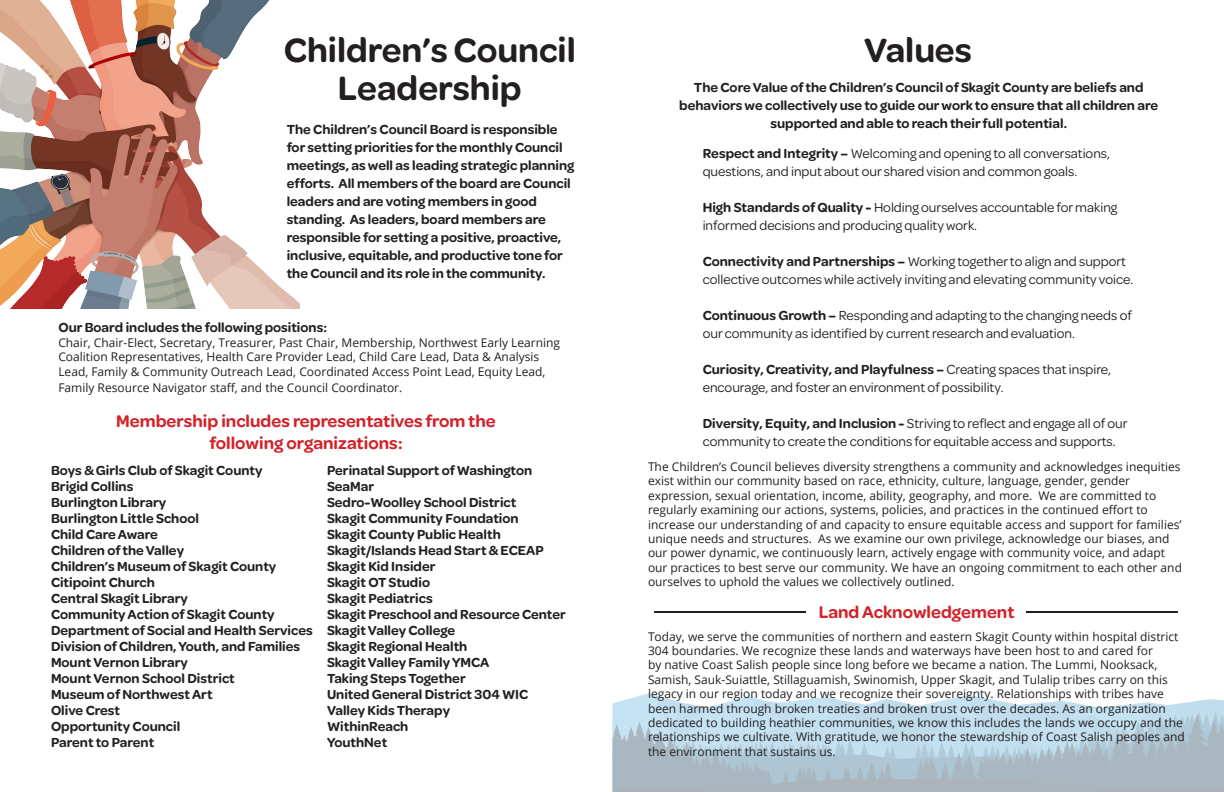
<style>
.page{position:relative;width:1224px;height:792px;background:#fff}
.page>*{position:absolute;margin:0;border:0;box-sizing:border-box;transform-origin:0 0}
.Omnes_large__page_bottom{font:600 36px/38px "Omnes";color:#231f20;text-align:center}
.Unbulleted_bold{font:600 18px/21.6px "Omnes";color:#d1232a;text-align:center}
.We_will{font:600 14px/18px "Omnes";color:#231f20}
.We_will-2{font:14px/18px "Omnes";color:#231f20}
.Plain_text_14pt{font:12px/14.4px "Open Sans";color:#231f20}
.s1{font-weight:600}
</style>
<div class="page">
<svg style="left:613px;top:693px;width:611px;height:99px"></svg>
<img style="left:0;top:0;width:299px;height:309px">
<hr style="left:1026px;top:611px;width:152px;height:2px;background:#231f20">
<hr style="left:654px;top:611px;width:152px;height:2px;background:#231f20">
<p class="Omnes_large__page_bottom" style="left:284px;top:29px;width:294px">Children’s Council<br>Leadership</p>
<p class="Omnes_large__page_bottom" style="left:864px;top:29px;width:109px">Values</p>
<p class="We_will" style="left:287px;top:119px;width:289px">The Children’s Council Board is responsible for setting priorities for the monthly Council meetings, as well as leading strategic planning efforts. All members of the board are Council leaders and are voting members in good standing. As leaders, board members are responsible for setting a positive, proactive, inclusive, equitable, and productive tone for the Council and its role in the community.</p>
<p class="We_will" style="left:679px;top:77px;width:480px;text-align:center">The Core Value of the Children’s Council of Skagit County are beliefs and behaviors we collectively use to guide our work to ensure that all children are supported and able to reach their full potential.</p>
<p class="We_will-2" style="left:703px;top:144px;width:409px"><span class="s1">Respect and Integrity –</span> Welcoming and opening to all conversations, questions, and input about our shared vision and common goals.</p>
<p class="We_will-2" style="left:703px;top:198px;width:416px"><span class="s1">High Standards of Quality -</span> Holding ourselves accountable for making informed decisions and producing quality work.</p>
<p class="We_will-2" style="left:703px;top:252px;width:432px"><span class="s1">Connectivity and Partnerships –</span> Working together to align and support collective outcomes while actively inviting and elevating community voice.</p>
<p class="We_will-2" style="left:703px;top:306px;width:431px"><span class="s1">Continuous Growth –</span> Responding and adapting to the changing needs of our community as identified by current research and evaluation.</p>
<p class="We_will-2" style="left:703px;top:360px;width:410px"><span class="s1">Curiosity, Creativity, and Playfulness –</span> Creating spaces that inspire, encourage, and foster an environment of possibility.</p>
<p class="We_will-2" style="left:703px;top:414px;width:426px"><span class="s1">Diversity, Equity, and Inclusion -</span> Striving to reflect and engage all of our community to create the conditions for equitable access and supports.</p>
<p class="Plain_text_14pt" style="left:648px;top:459px;width:536px">The Children’s Council believes diversity strengthens a community and acknowledges inequities exist within our community based on race, ethnicity, culture, language, gender, gender expression, sexual orientation, income, ability, geography, and more. We are committed to regularly examining our actions, systems, policies, and practices in the continued effort to increase our understanding of and capacity to ensure equitable access and support for families’ unique needs and structures. As we examine our own privilege, acknowledge our biases, and our power dynamic, we continuously learn, actively engage with community voice, and adapt our practices to best serve our community. We have an ongoing commitment to each other and ourselves to uphold the values we collectively outlined.</p>
<p class="Unbulleted_bold" style="left:819px;top:600px;width:197px">Land Acknowledgement</p>
<p class="Plain_text_14pt" style="left:648px;top:629px;width:538px">Today, we serve the communities of northern and eastern Skagit County within hospital district 304 boundaries. We recognize these lands and waterways have been host to and cared for<br>by native Coast Salish people since long before we became a nation. The Lummi, Nooksack, Samish, Sauk-Suiattle, Stillaguamish, Swinomish, Upper Skagit, and Tulalip tribes carry on this legacy in our region today and we recognize their sovereignty. Relationships with tribes have been harmed through broken treaties and broken trust over the decades. As an organization dedicated to building heathier communities, we know this includes the lands we occupy and the relationships we cultivate. With gratitude, we honor the stewardship of Coast Salish peoples and the environment that sustains us.</p>
<p class="We_will" style="left:58px;top:318px;width:270px">Our Board includes the following positions:</p>
<p class="Plain_text_14pt" style="left:58px;top:335px;width:503px">Chair, Chair-Elect, Secretary, Treasurer, Past Chair, Membership, Northwest Early Learning<br>Coalition Representatives, Health Care Provider Lead, Child Care Lead, Data &amp; Analysis<br>Lead, Family &amp; Community Outreach Lead, Coordinated Access Point Lead, Equity Lead,</p>
<p class="Plain_text_14pt" style="left:58px;top:381px;width:345px">Family Resource Navigator staff, and the Council Coordinator.</p>
<p class="Unbulleted_bold" style="left:116px;top:409px;width:381px">Membership includes representatives from the following organizations:</p>
<p class="We_will" style="left:51px;top:460px;width:213px">Boys &amp; Girls Club of Skagit County</p>
<p class="We_will" style="left:51px;top:476px;width:84px">Brigid Collins</p>
<p class="We_will" style="left:51px;top:492px;width:117px">Burlington Library</p>
<p class="We_will" style="left:51px;top:508px;width:150px">Burlington Little School</p>
<p class="We_will" style="left:51px;top:524px;width:108px">Child Care Aware</p>
<p class="We_will" style="left:51px;top:540px;width:135px">Children of the Valley</p>
<p class="We_will" style="left:51px;top:556px;width:227px">Children’s Museum of Skagit County</p>
<p class="We_will" style="left:51px;top:572px;width:105px">Citipoint Church</p>
<p class="We_will" style="left:51px;top:588px;width:138px">Central Skagit Library</p>
<p class="We_will" style="left:51px;top:604px;width:225px">Community Action of Skagit County</p>
<p class="We_will" style="left:51px;top:620px;width:263px">Department of Social and Health Services</p>
<p class="We_will" style="left:51px;top:636px;width:251px">Division of Children, Youth, and Families</p>
<p class="We_will" style="left:51px;top:652px;width:139px">Mount Vernon Library</p>
<p class="We_will" style="left:51px;top:668px;width:185px">Mount Vernon School District</p>
<p class="We_will" style="left:51px;top:684px;width:163px">Museum of Northwest Art</p>
<p class="We_will" style="left:51px;top:700px;width:71px">Olive Crest</p>
<p class="We_will" style="left:51px;top:716px;width:131px">Opportunity Council</p>
<p class="We_will" style="left:51px;top:732px;width:105px">Parent to Parent</p>
<p class="We_will" style="left:327px;top:460px;width:207px">Perinatal Support of Washington</p>
<p class="We_will" style="left:327px;top:476px;width:49px">SeaMar</p>
<p class="We_will" style="left:327px;top:492px;width:191px">Sedro-Woolley School District</p>
<p class="We_will" style="left:327px;top:508px;width:193px">Skagit Community Foundation</p>
<p class="We_will" style="left:327px;top:524px;width:175px">Skagit County Public Health</p>
<p class="We_will" style="left:327px;top:540px;width:218px">Skagit/Islands Head Start &amp; ECEAP</p>
<p class="We_will" style="left:327px;top:556px;width:110px">Skagit Kid Insider</p>
<p class="We_will" style="left:327px;top:572px;width:105px">Skagit OT Studio</p>
<p class="We_will" style="left:327px;top:588px;width:107px">Skagit Pediatrics</p>
<p class="We_will" style="left:327px;top:604px;width:240px">Skagit Preschool and Resource Center</p>
<p class="We_will" style="left:327px;top:620px;width:130px">Skagit Valley College</p>
<p class="We_will" style="left:327px;top:636px;width:142px">Skagit Regional Health</p>
<p class="We_will" style="left:327px;top:652px;width:164px">Skagit Valley Family YMCA</p>
<p class="We_will" style="left:327px;top:668px;width:140px">Taking Steps Together</p>
<p class="We_will" style="left:327px;top:684px;width:203px">United General District 304 WIC</p>
<p class="We_will" style="left:327px;top:700px;width:125px">Valley Kids Therapy</p>
<p class="We_will" style="left:327px;top:716px;width:83px">WithinReach</p>
<p class="We_will" style="left:327px;top:732px;width:62px">YouthNet</p>
</div>
